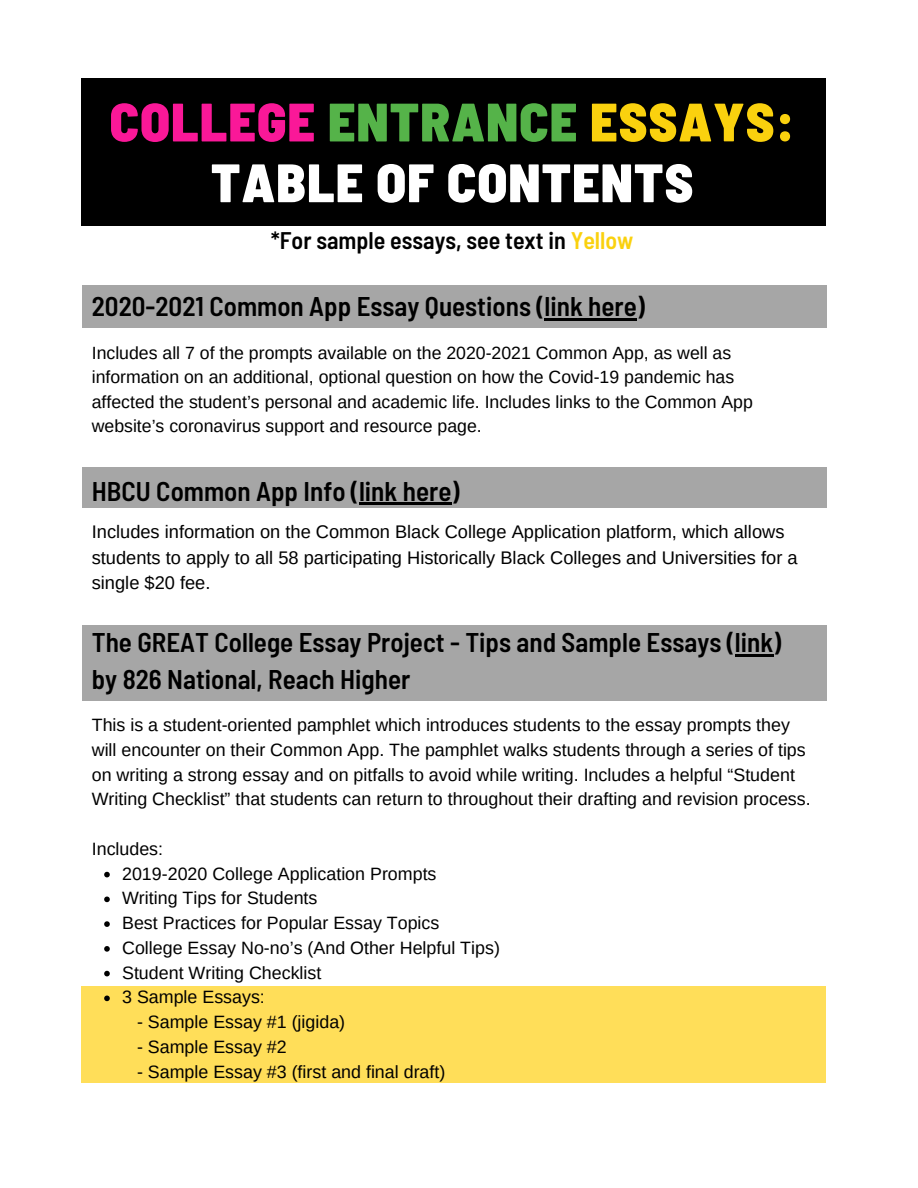
<style>
.page{position:relative;width:918px;height:1188px;background:#fff}
.page>*{position:absolute;margin:0;border:0;box-sizing:border-box;transform-origin:0 0}
.t1{font:900 semi-condensed 54px/60.8px "Barlow";letter-spacing:.02em;color:#fff;text-align:center}
.t2{font:600 semi-condensed 27px/37.2px "Barlow";color:#000}
.t3{font:600 semi-condensed 24px "Barlow";color:#000}
.t4{font:18.3px/25.5px "Arimo";color:#000}
.t5{font:17.85px/24.8px "Arimo";color:#000}
.t6{font:17.7px/24.5px "Arimo";color:#000}
.s1{color:#fa1898}
.s2{color:#55b349}
.s3{color:#fad10e}
</style>
<div class="page">
<div style="left:82px;top:625px;width:744px;height:76px;background:#a6a6a6"></div>
<div style="left:82px;top:987px;width:744px;height:96px;background:#ffde59"></div>
<svg style="left:104px;top:872px;width:6px;height:5px"></svg>
<svg style="left:104px;top:897px;width:6px;height:5px"></svg>
<svg style="left:104px;top:921px;width:6px;height:6px"></svg>
<svg style="left:104px;top:946px;width:6px;height:6px"></svg>
<svg style="left:104px;top:971px;width:6px;height:5px"></svg>
<svg style="left:104px;top:996px;width:6px;height:5px"></svg>
<div style="left:82px;top:285px;width:744px;height:43px;background:#a6a6a6"></div>
<div style="left:82px;top:467px;width:744px;height:41px;background:#a6a6a6"></div>
<div style="left:82px;top:78px;width:744px;height:148px;background:#000"></div>
<hr style="left:545px;top:318px;width:92px;height:2px;background:#000">
<hr style="left:359px;top:503px;width:92px;height:2px;background:#000">
<hr style="left:735px;top:654px;width:38px;height:3px;background:#000">
<h1 class="t1" style="left:110px;top:89px;width:686px"><span class="s1">COLLEGE</span> <span class="s2">ENTRANCE</span> <span class="s3">ESSAYS:<br></span>TABLE OF CONTENTS</h1>
<h3 class="t3" style="left:271px;top:225px;width:364px">*For sample essays, see text in <span class="s3">Yellow</span></h3>
<h2 class="t2" style="left:92px;top:286px;width:555px">2020-2021 Common App Essay Questions (link here)</h2>
<p class="t6" style="left:92px;top:340px;width:663px">Includes all 7 of the prompts available on the 2020-2021 Common App, as well as information on an additional, optional question on how the Covid-19 pandemic has affected the student’s personal and academic life. Includes links to the Common App website’s coronavirus support and resource page.</p>
<h2 class="t2" style="left:92px;top:471px;width:369px">HBCU Common App Info (link here)</h2>
<p class="t4" style="left:92px;top:519px;width:707px">Includes information on the Common Black College Application platform, which allows students to apply to all 58 participating Historically Black Colleges and Universities for a single $20 fee.</p>
<h2 class="t2" style="left:92px;top:623px;width:691px">The GREAT College Essay Project - Tips and Sample Essays (link) by 826 National, Reach Higher</h2>
<p class="t5" style="left:92px;top:713px;width:720px">This is a student-oriented pamphlet which introduces students to the essay prompts they will encounter on their Common App. The pamphlet walks students through a series of tips on writing a strong essay and on pitfalls to avoid while writing. Includes a helpful “Student Writing Checklist” that students can return to throughout their drafting and revision process.</p>
<p class="t5" style="left:92px;top:836px;width:73px">Includes:</p>
<p class="t5" style="left:122px;top:861px;width:379px">2019-2020 College Application Prompts<br>Writing Tips for Students<br>Best Practices for Popular Essay Topics<br>College Essay No-no’s (And Other Helpful Tips)<br>Student Writing Checklist<br>3 Sample Essays:</p>
<p class="t5" style="left:137px;top:1010px;width:210px">- Sample Essay #1 (jigida)</p>
<p class="t5" style="left:137px;top:1034px;width:151px">- Sample Essay #2</p>
<p class="t5" style="left:137px;top:1059px;width:310px">- Sample Essay #3 (first and final draft)</p>
</div>
